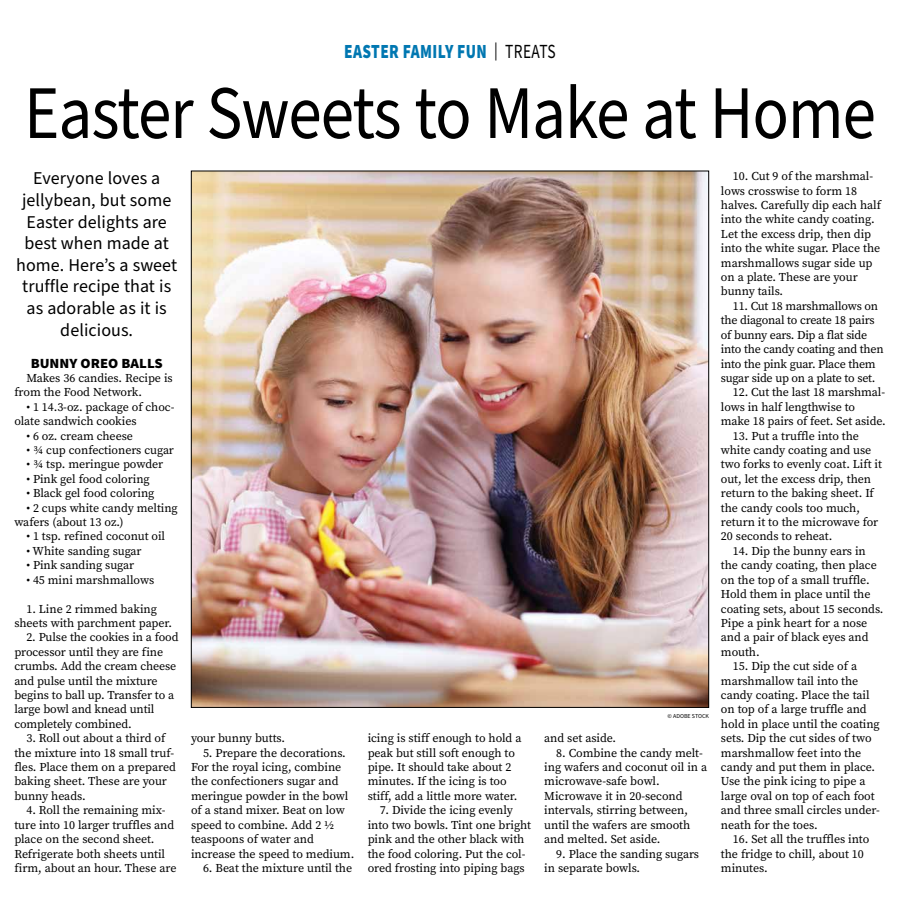
<style>
.page{position:relative;width:900px;height:908px;background:#fff}
.page>*{position:absolute;margin:0;border:0;box-sizing:border-box;transform-origin:0 0}
.t1{font:75.6px "Source Sans Pro";letter-spacing:-.015em;color:#000;scale:.89 1}
.t2{font:900 20px "Source Sans Pro";letter-spacing:.025em;color:#0077b1;scale:.77 1}
.t3{font:18px/21.6px "Source Sans Pro";letter-spacing:.005em;color:#000;text-align:center}
.t4{font:900 14px "Source Sans Pro";color:#000;scale:1.05 1}
.t5{font:12px/14.4px "Source Serif Pro";letter-spacing:-.005em;color:#000}
.t6{font:6px "Source Sans Pro";color:#000}
.s1{font-weight:400;font-size:18px;color:#000}
.s2{font-weight:400;color:#000}
</style>
<div class="page">
<img style="left:193px;top:173px;width:514px;height:532px">
<h2 class="t2" style="left:344px;top:38px;width:276px">EASTER FAMILY FUN <span class="s1">|</span> <span class="s2">TREATS</span></h2>
<h1 class="t1" style="left:24px;top:62px;width:959px">Easter Sweets to Make at Home</h1>
<h3 class="t3" style="left:16px;top:168px;width:163px">Everyone loves a jellybean, but some<br>Easter delights are best when made at home. Here’s a sweet truffle recipe that is as adorable as it is delicious.</h3>
<p class="t4" style="left:31px;top:353px;width:127px">BUNNY OREO BALLS</p>
<p class="t5" style="left:14px;top:370px;width:160px;text-indent:12px">Makes 36 candies. Recipe is from the Food Network.</p>
<p class="t5" style="left:14px;top:399px;width:162px;text-indent:12px">• 1 14.3-oz. package of choc&shy;olate sandwich cookies</p>
<p class="t5" style="left:26px;top:428px;width:108px">• 6 oz. cream cheese</p>
<p class="t5" style="left:26px;top:442px;width:149px">• ¾ cup confectioners cugar</p>
<p class="t5" style="left:26px;top:457px;width:138px">• ¾ tsp. meringue powder</p>
<p class="t5" style="left:26px;top:471px;width:125px">• Pink gel food coloring</p>
<p class="t5" style="left:26px;top:486px;width:130px">• Black gel food coloring</p>
<p class="t5" style="left:14px;top:500px;width:165px;text-indent:12px">• 2 cups white candy melting wafers (about 13 oz.)</p>
<p class="t5" style="left:26px;top:529px;width:140px">• 1 tsp. refined coconut oil</p>
<p class="t5" style="left:26px;top:543px;width:117px">• White sanding sugar</p>
<p class="t5" style="left:26px;top:558px;width:109px">• Pink sanding sugar</p>
<p class="t5" style="left:26px;top:572px;width:129px">• 45 mini marshmallows</p>
<p class="t5" style="left:14px;top:601px;width:159px;text-align:center">1. Line 2 rimmed baking sheets with parchment paper.</p>
<p class="t5" style="left:14px;top:630px;width:166px;text-indent:12px">2. Pulse the cookies in a food processor until they are fine crumbs. Add the cream cheese and pulse until the mixture begins to ball up. Transfer to a large bowl and knead until completely combined.</p>
<p class="t5" style="left:14px;top:730px;width:163px;text-indent:12px">3. Roll out about a third of the mixture into 18 small truf&shy;fles. Place them on a prepared baking sheet. These are your bunny heads.</p>
<p class="t5" style="left:14px;top:802px;width:164px;text-indent:12px">4. Roll the remaining mix&shy;ture into 10 larger truffles and place on the second sheet.<br>Refrigerate both sheets until firm, about an hour. These are</p>
<p class="t5" style="left:191px;top:730px;width:96px">your bunny butts.</p>
<p class="t5" style="left:191px;top:745px;width:165px;text-indent:12px">5. Prepare the decorations.<br>For the royal icing, combine the confectioners sugar and meringue powder in the bowl of a stand mixer. Beat on low speed to combine. Add 2 ½ teaspoons of water and increase the speed to medium.</p>
<p class="t5" style="left:203px;top:860px;width:151px">6. Beat the mixture until the</p>
<p class="t5" style="left:368px;top:730px;width:155px">icing is stiff enough to hold a peak but still soft enough to pipe. It should take about 2 minutes. If the icing is too stiff, add a little more water.</p>
<p class="t5" style="left:368px;top:802px;width:165px;text-align:center">7. Divide the icing evenly<br>into two bowls. Tint one bright pink and the other black with the food coloring. Put the col&shy;ored frosting into piping bags</p>
<p class="t6" style="left:667px;top:712px;width:43px">© ADOBE STOCK</p>
<p class="t5" style="left:544px;top:730px;width:73px">and set aside.</p>
<p class="t5" style="left:544px;top:745px;width:164px;text-indent:12px">8. Combine the candy melt&shy;ing wafers and coconut oil in a microwave-safe bowl.<br>Microwave it in 20-second intervals, stirring between, until the wafers are smooth and melted. Set aside.</p>
<p class="t5" style="left:544px;top:846px;width:156px;text-indent:12px">9. Place the sanding sugars in separate bowls.</p>
<p class="t5" style="left:721px;top:169px;width:162px;text-indent:12px">10. Cut 9 of the marshmal&shy;lows crosswise to form 18 halves. Carefully dip each half into the white candy coating.<br>Let the excess drip, then dip into the white sugar. Place the marshmallows sugar side up on a plate. These are your bunny tails.</p>
<p class="t5" style="left:721px;top:298px;width:164px;text-indent:12px">11. Cut 18 marshmallows on the diagonal to create 18 pairs of bunny ears. Dip a flat side into the candy coating and then into the pink guar. Place them sugar side up on a plate to set.</p>
<p class="t5" style="left:721px;top:385px;width:166px;text-indent:12px">12. Cut the last 18 marshmal&shy;lows in half lengthwise to make 18 pairs of feet. Set aside.</p>
<p class="t5" style="left:721px;top:428px;width:163px;text-indent:12px">13. Put a truffle into the white candy coating and use two forks to evenly coat. Lift it out, let the excess drip, then return to the baking sheet. If the candy cools too much, return it to the microwave for<br>20 seconds to reheat.</p>
<p class="t5" style="left:721px;top:543px;width:164px;text-indent:12px">14. Dip the bunny ears in the candy coating, then place on the top of a small truffle.<br>Hold them in place until the coating sets, about 15 seconds.<br>Pipe a pink heart for a nose and a pair of black eyes and mouth.</p>
<p class="t5" style="left:721px;top:658px;width:160px;text-indent:12px">15. Dip the cut side of a marshmallow tail into the candy coating. Place the tail on top of a large truffle and hold in place until the coating sets. Dip the cut sides of two marshmallow feet into the candy and put them in place.<br>Use the pink icing to pipe a large oval on top of each foot and three small circles under&shy;neath for the toes.</p>
<p class="t5" style="left:721px;top:831px;width:150px;text-indent:12px">16. Set all the truffles into the fridge to chill, about 10 minutes.</p>
</div>
